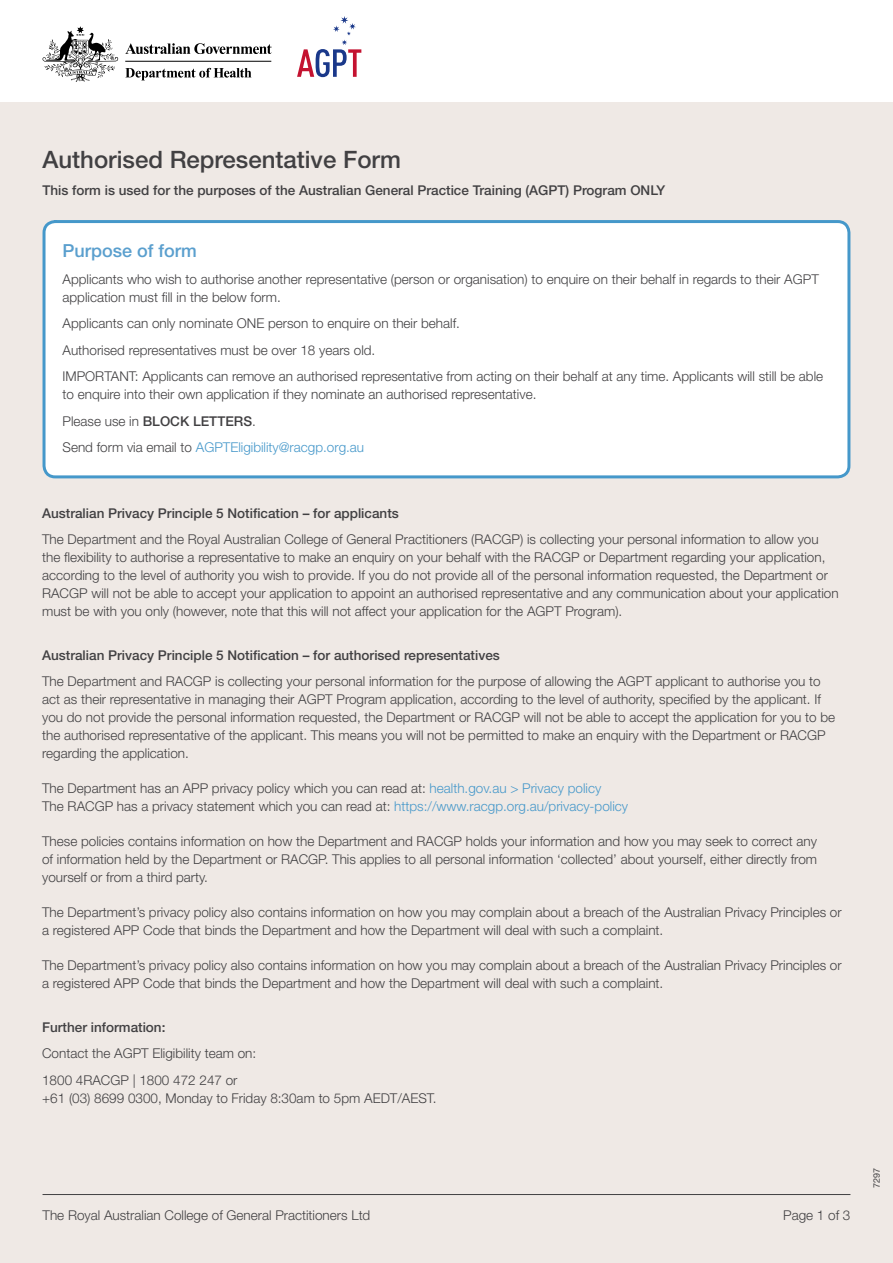
<style>
.page{position:relative;width:893px;height:1263px;background:#fff}
.page>*{position:absolute;margin:0;border:0;box-sizing:border-box;transform-origin:0 0}
.t1{font:500 24px "Helvetica Neue LT Std";color:#414042}
.t2{font:500 18px "Helvetica Neue LT Std";color:#5a9fce}
.t3{font:300 13.5px/18px "Helvetica Neue LT Std";color:#414042}
.t4{font:500 13.5px "Helvetica Neue LT Std";color:#414042}
.t5{font:9px "Helvetica Neue LT Std";color:#414042}
.s1{font-weight:500}
.s2{color:#4698ca}
</style>
<div class="page">
<div style="left:0;top:102px;width:893px;height:1161px;background:#efe9e5"></div>
<hr style="left:43px;top:1194px;width:807px;height:1px;background:#414042">
<svg style="left:125px;top:43px;width:147px;height:11px"></svg>
<svg style="left:42px;top:26px;width:76px;height:56px"></svg>
<hr style="left:125px;top:61px;width:146px;height:1px;background:#000">
<svg style="left:125px;top:68px;width:126px;height:12px"></svg>
<svg style="left:297px;top:16px;width:64px;height:61px"></svg>
<div style="left:44px;top:222px;width:805px;height:255px;background:#fff;border-radius:11px"></div>
<div style="left:43px;top:220px;width:807px;height:258px;border:3px solid #4598ca;border-radius:11px"></div>
<h1 class="t1" style="left:43px;top:145px;width:360px">Authorised Representative Form</h1>
<p class="t4" style="left:43px;top:182px;width:624px">This form is used for the purposes of the Australian General Practice Training (AGPT) Program ONLY</p>
<h2 class="t2" style="left:63px;top:240px;width:136px">Purpose of form</h2>
<p class="t3" style="left:63px;top:270px;width:758px">Applicants who wish to authorise another representative (person or organisation) to enquire on their behalf in regards to their AGPT application must fill in the below form.</p>
<p class="t3" style="left:63px;top:310px;width:762px;line-height:26.5px">Applicants can only nominate ONE person to enquire on their behalf.<br>Authorised representatives must be over 18 years old.<br>IMPORTANT: Applicants can remove an authorised representative from acting on their behalf at any time. Applicants will still be able</p>
<p class="t3" style="left:63px;top:381px;width:475px;line-height:26.5px">to enquire into their own application if they nominate an authorised representative.<br>Please use in <span class="s1">BLOCK LETTERS</span>.<br>Send form via email to <span class="s2">AGPTEligibility@racgp.org.au</span></p>
<p class="t4" style="left:42px;top:505px;width:358px">Australian Privacy Principle 5 Notification – for applicants</p>
<p class="t3" style="left:42px;top:530px;width:798px">The Department and the Royal Australian College of General Practitioners (RACGP) is collecting your personal information to allow you the flexibility to authorise a representative to make an enquiry on your behalf with the RACGP or Department regarding your application, according to the level of authority you wish to provide. If you do not provide all of the personal information requested, the Department or RACGP will not be able to accept your application to appoint an authorised representative and any communication about your application must be with you only (however, note that this will not affect your application for the AGPT Program).</p>
<p class="t4" style="left:42px;top:647px;width:459px">Australian Privacy Principle 5 Notification – for authorised representatives</p>
<p class="t3" style="left:42px;top:672px;width:794px">The Department and RACGP is collecting your personal information for the purpose of allowing the AGPT applicant to authorise you to act as their representative in managing their AGPT Program application, according to the level of authority, specified by the applicant. If you do not provide the personal information requested, the Department or RACGP will not be able to accept the application for you to be the authorised representative of the applicant. This means you will not be permitted to make an enquiry with the Department or RACGP regarding the application.</p>
<p class="t3" style="left:42px;top:779px;width:587px">The Department has an APP privacy policy which you can read at: <span class="s2">health.gov.au &gt; Privacy policy<br></span>The RACGP has a privacy statement which you can read at: <span class="s2">https://www.racgp.org.au/privacy-policy</span></p>
<p class="t3" style="left:42px;top:832px;width:776px;text-align:justify">These policies contains information on how the Department and RACGP holds your information and how you may seek to correct any of information held by the Department or RACGP. This applies to all personal information ‘collected’ about yourself, either directly from yourself or from a third party.</p>
<p class="t3" style="left:42px;top:903px;width:801px">The Department’s privacy policy also contains information on how you may complain about a breach of the Australian Privacy Principles or a registered APP Code that binds the Department and how the Department will deal with such a complaint.</p>
<p class="t3" style="left:42px;top:956px;width:801px">The Department’s privacy policy also contains information on how you may complain about a breach of the Australian Privacy Principles or a registered APP Code that binds the Department and how the Department will deal with such a complaint.</p>
<p class="t4" style="left:42px;top:1019px;width:125px">Further information:</p>
<p class="t3" style="left:42px;top:1040px;width:216px;line-height:26.5px">Contact the AGPT Eligibility team on:<br>1800 4RACGP | 1800 472 247 or</p>
<p class="t3" style="left:42px;top:1088px;width:396px">+61 (03) 8699 0300, Monday to Friday 8:30am to 5pm AEDT/AEST.</p>
<p class="t3" style="left:43px;top:1206px;width:329px">The Royal Australian College of General Practitioners Ltd</p>
<p class="t3" style="left:783px;top:1206px;width:69px">Page 1 of 3</p>
<p class="t5" style="left:871px;top:1188px;width:22px;rotate:-90deg">7297</p>
</div>
